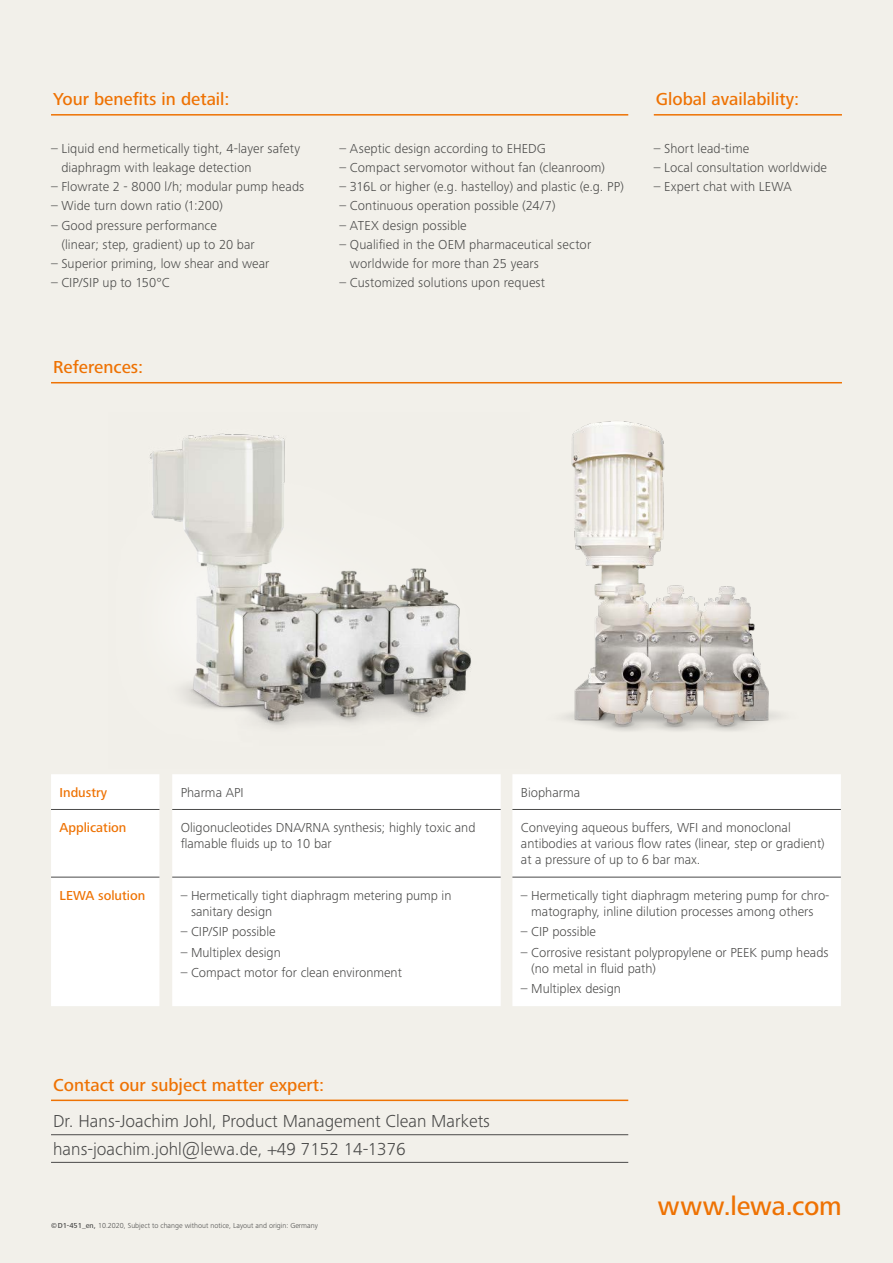
<style>
.page{position:relative;width:893px;height:1263px;background:#f2f0ea}
.page>*{position:absolute;margin:0;border:0;box-sizing:border-box;transform-origin:0 0}
.t1{font:500 27px "Frutiger Next LTW1 G";letter-spacing:-.005em;color:#ee7203}
.t2{font:300 18px/27.6px "Frutiger Next LTW1 G";color:#4a4a49}
.t3{font:500 18px "Frutiger Next LTW1 G";color:#ee7203}
.t4{font:300 13.5px/16.2px "Frutiger Next LTW1 G";color:#4a4a49}
.t5{font:500 13.5px "Frutiger Next LTW1 G";color:#ee7203}
.t6{font:300 7.5px "Frutiger Next LTW1 G";color:#4a4a49}
.s1{font-weight:500}
</style>
<div class="page">
<img style="left:150px;top:433px;width:321px;height:295px">
<img style="left:565px;top:421px;width:214px;height:310px">
<hr style="left:51px;top:382px;width:791px;height:1px;background:#ee7203">
<div style="left:51px;top:774px;width:790px;height:232px;background:#fff"></div>
<hr style="left:51px;top:809px;width:108px;height:1px;background:#4a4a49">
<hr style="left:512px;top:809px;width:329px;height:1px;background:#4a4a49">
<hr style="left:51px;top:877px;width:108px;height:1px;background:#4a4a49">
<hr style="left:512px;top:877px;width:329px;height:1px;background:#4a4a49">
<hr style="left:172px;top:809px;width:329px;height:1px;background:#4a4a49">
<hr style="left:172px;top:877px;width:329px;height:1px;background:#4a4a49">
<hr style="left:51px;top:114px;width:577px;height:2px;background:#ee7203">
<hr style="left:51px;top:1099px;width:577px;height:2px;background:#ee7203">
<hr style="left:51px;top:1134px;width:577px;height:1px;background:#4a4a49">
<hr style="left:51px;top:1162px;width:577px;height:1px;background:#4a4a49">
<hr style="left:654px;top:114px;width:188px;height:2px;background:#ee7203">
<h2 class="t3" style="left:53px;top:89px;width:178px">Your benefits in detail:</h2>
<p class="t4" style="left:61px;top:139px;width:240px;line-height:19.2px;text-indent:-10px">– Liquid end hermetically tight, 4-layer safety diaphragm with leakage detection</p>
<p class="t4" style="left:51px;top:179px;width:255px">– Flowrate 2 - 8000 l/h; modular pump heads</p>
<p class="t4" style="left:51px;top:198px;width:174px">– Wide turn down ratio (1:200)</p>
<p class="t4" style="left:61px;top:215px;width:195px;line-height:19.2px;text-indent:-10px">– Good pressure performance (linear; step, gradient) up to 20 bar</p>
<p class="t4" style="left:51px;top:255px;width:220px">– Superior priming, low shear and wear</p>
<p class="t4" style="left:51px;top:274px;width:120px">– CIP/SIP up to 150°C</p>
<h2 class="t3" style="left:53px;top:357px;width:92px">References:</h2>
<p class="t4" style="left:340px;top:140px;width:208px">– Aseptic design according to EHEDG</p>
<p class="t4" style="left:340px;top:160px;width:267px">– Compact servomotor without fan (cleanroom)</p>
<p class="t4" style="left:340px;top:179px;width:286px">– 316L or higher (e.g. hastelloy) and plastic (e.g. PP)</p>
<p class="t4" style="left:340px;top:198px;width:217px">– Continuous operation possible (24/7)</p>
<p class="t4" style="left:340px;top:217px;width:129px">– ATEX design possible</p>
<p class="t4" style="left:350px;top:235px;width:243px;line-height:19.2px;text-indent:-10px">– Qualified in the OEM pharmaceutical sector worldwide for more than 25 years</p>
<p class="t4" style="left:340px;top:274px;width:207px">– Customized solutions upon request</p>
<h2 class="t3" style="left:656px;top:89px;width:145px">Global availability:</h2>
<p class="t4" style="left:654px;top:140px;width:97px">– Short lead-time</p>
<p class="t4" style="left:654px;top:160px;width:175px">– Local consultation worldwide</p>
<p class="t4" style="left:654px;top:179px;width:139px">– Expert chat with LEWA</p>
<p class="t5" style="left:60px;top:784px;width:49px">Industry</p>
<p class="t4" style="left:181px;top:784px;width:65px">Pharma API</p>
<p class="t4" style="left:521px;top:784px;width:61px">Biopharma</p>
<p class="t5" style="left:60px;top:820px;width:68px">Application</p>
<p class="t4" style="left:181px;top:819px;width:296px">Oligonucleotides DNA/RNA synthesis; highly toxic and flamable fluids up to 10 bar</p>
<p class="t4" style="left:521px;top:819px;width:305px">Conveying aqueous buffers, WFI and monoclonal antibodies at various flow rates (linear, step or gradient) at a pressure of up to 6 bar max.</p>
<p class="t5" style="left:60px;top:887px;width:87px">LEWA solution</p>
<p class="t4" style="left:191px;top:887px;width:262px;text-indent:-10px">– Hermetically tight diaphragm metering pump in sanitary design</p>
<p class="t4" style="left:181px;top:924px;width:96px">– CIP/SIP possible</p>
<p class="t4" style="left:181px;top:944px;width:102px">– Multiplex design</p>
<p class="t4" style="left:181px;top:964px;width:223px">– Compact motor for clean environment</p>
<p class="t4" style="left:521px;top:887px;width:310px;text-align:center">– Hermetically tight diaphragm metering pump for chro&shy;matography, inline dilution processes among others</p>
<p class="t4" style="left:521px;top:924px;width:77px">– CIP possible</p>
<p class="t4" style="left:531px;top:944px;width:299px;text-indent:-10px">– Corrosive resistant polypropylene or PEEK pump heads (no metal in fluid path)</p>
<p class="t4" style="left:521px;top:981px;width:102px">– Multiplex design</p>
<h2 class="t3" style="left:53px;top:1074px;width:273px">Contact our subject matter expert:</h2>
<h2 class="t2" style="left:53px;top:1107px;width:438px">Dr. Hans-Joachim Johl, Product Management Clean Markets hans-joachim.johl@lewa.de, +49 7152 14-1376</h2>
<p class="t6" style="left:51px;top:1221px;width:268px"><span class="s1">©D1-451_en,</span> 10.2020, Subject to change without notice, Layout and origin: Germany</p>
<h1 class="t1" style="left:658px;top:1191px;width:186px">www.lewa.com</h1>
</div>
